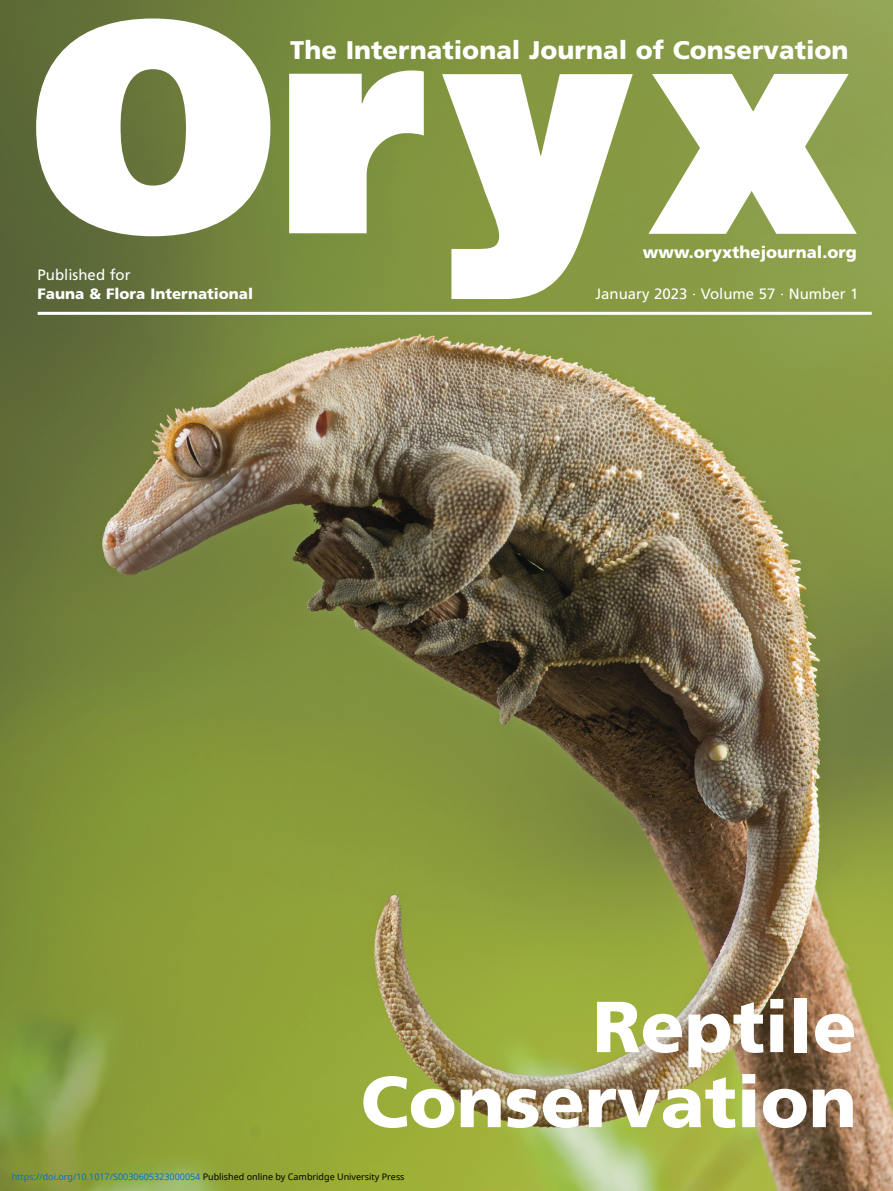
<style>
.page{position:relative;width:893px;height:1191px;background:#fff}
.page>*{position:absolute;margin:0;border:0;box-sizing:border-box;transform-origin:0 0}
.t1{font:900 72px/75px "Frutiger";color:#fff;text-align:right}
.t2{font:900 25.5px "Frutiger";color:#fff}
.t3{font:900 16.5px "Frutiger";color:#fff}
.t4{font:900 15px/19.5px "Frutiger";color:#fff}
.t5{font:15px "Frutiger";color:#fff}
.t6{font:9px "Noto Sans";color:#0172cf}
.s1{font-weight:400}
.s2{color:#000}
</style>
<div class="page">
<img style="left:0;top:0;width:893px;height:1191px">
<svg style="left:442px;top:74px;width:191px;height:225px"></svg>
<svg style="left:648px;top:74px;width:209px;height:160px"></svg>
<svg style="left:289px;top:70px;width:135px;height:163px"></svg>
<svg style="left:36px;top:18px;width:234px;height:218px"></svg>
<hr style="left:38px;top:312px;width:834px;height:3px;background:#fff">
<p class="t2" style="left:290px;top:40px;width:560px">The International Journal of Conservation</p>
<p class="t4" style="left:38px;top:266px;width:217px"><span class="s1">Published for<br></span>Fauna &amp; Flora International</p>
<p class="t3" style="left:643px;top:246px;width:215px">www.oryxthejournal.org</p>
<p class="t5" style="left:595px;top:287px;width:265px">January 2023 · Volume 57 · Number 1</p>
<p class="t1" style="left:361px;top:995px;width:498px">Reptile<br>Conservation</p>
<p class="t6" style="left:12px;top:1170px;width:394px">https://doi.org/10.1017/S0030605323000054 <span class="s2">Published online by Cambridge University Press</span></p>
</div>
